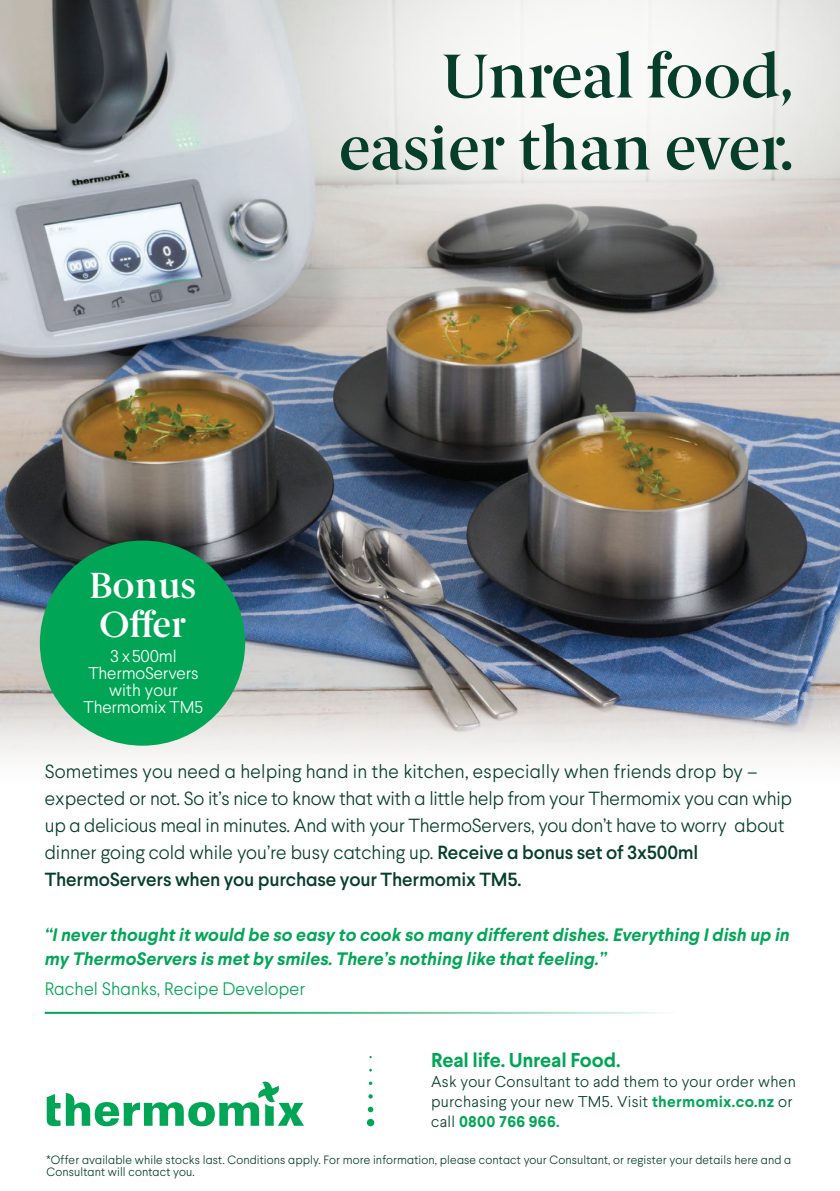
<style>
.page{position:relative;width:840px;height:1191px;background:#fff}
.page>*{position:absolute;margin:0;border:0;box-sizing:border-box;transform-origin:0 0}
.t1{font:62px/72px "Berlingske Serif D Bd";color:#073e2b;text-align:right}
.t2{font:36.4px/38.4px "Berlingske Serif D Bd";color:#fff}
.t3{font:700 20px "Larsseit";letter-spacing:-.01em;color:#00a656}
.t4{font:300 19px/27px "Larsseit";letter-spacing:-.01em;color:#073e2b}
.t5{font:italic 700 18px/24px "Larsseit";color:#00a656}
.t6{font:300 18px "Larsseit";color:#00a656}
.t7{font:300 17px/17px "Larsseit";letter-spacing:-.01em;color:#fff;text-align:center}
.t8{font:300 15.6px/20px "Larsseit";letter-spacing:.02em;color:#073e2b}
.t9{font:300 12px/12px "Larsseit";letter-spacing:.01em;color:#073e2b}
.s1{font-weight:500}
.s2{font-weight:700;color:#00a656}
</style>
<div class="page">
<img style="left:0;top:0;width:839px;height:686px">
<svg style="left:244px;top:0;width:595px;height:281px"></svg>
<svg style="left:0;top:686px;width:839px;height:71px"></svg>
<svg style="left:47px;top:1094px;width:13px;height:32px"></svg>
<svg style="left:66px;top:1081px;width:238px;height:45px"></svg>
<svg style="left:366px;top:1118px;width:8px;height:8px"></svg>
<svg style="left:367px;top:1106px;width:6px;height:6px"></svg>
<svg style="left:368px;top:1094px;width:4px;height:4px"></svg>
<svg style="left:368px;top:1081px;width:4px;height:4px"></svg>
<hr style="left:45px;top:1011px;width:632px;height:2px;background:#00a656">
<div style="left:40px;top:540px;width:205px;height:205px;background:#00a656;border-radius:50%"></div>
<h1 class="t1" style="left:338px;top:40px;width:456px">Unreal food, easier than ever.</h1>
<h2 class="t2" style="left:89px;top:567px;width:108px">Bonus<br>Offer</h2>
<p class="t7" style="left:84px;top:647px;width:121px">3 x500ml<br>ThermoServers with your<br>Thermomix TM5</p>
<p class="t4" style="left:45px;top:757px;width:748px">Sometimes you need a helping hand in the kitchen, especially when friends drop by – expected or not. So it’s nice to know that with a little help from your Thermomix you can whip up a delicious meal in minutes. And with your ThermoServers, you don’t have to worry about dinner going cold while you’re busy catching up. <span class="s1">Receive a bonus set of 3x500ml ThermoServers when you purchase your Thermomix TM5.</span></p>
<p class="t5" style="left:45px;top:923px;width:746px">“I never thought it would be so easy to cook so many different dishes. Everything I dish up in my ThermoServers is met by smiles. There’s nothing like that feeling.”</p>
<p class="t6" style="left:45px;top:977px;width:262px">Rachel Shanks, Recipe Developer</p>
<p class="t3" style="left:431px;top:1047px;width:191px">Real life. Unreal Food.</p>
<p class="t8" style="left:431px;top:1071px;width:366px">Ask your Consultant to add them to your order when purchasing your new TM5. Visit <span class="s2">thermomix.co.nz</span> or call <span class="s2">0800 766 966.</span></p>
<p class="t9" style="left:47px;top:1153px;width:745px">*Offer available while stocks last. Conditions apply. For more information, please contact your Consultant, or register your details here and a<br>Consultant will contact you.</p>
</div>
